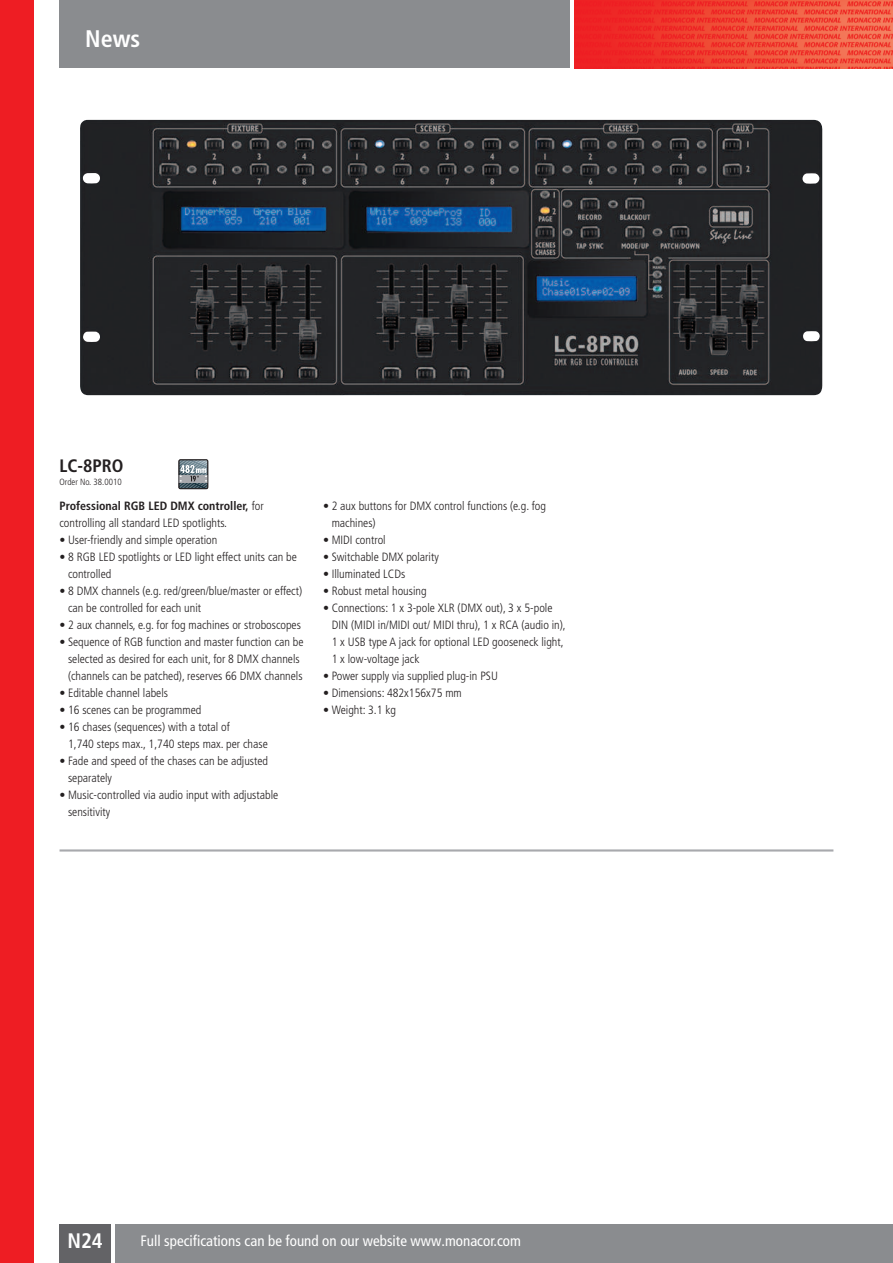
<style>
.page{position:relative;width:893px;height:1263px;background:#fff}
.page>*{position:absolute;margin:0;border:0;box-sizing:border-box;transform-origin:0 0}
.t1{font:700 condensed 24px "Frutiger LT Pro";color:#fff}
.t2{font:700 condensed 21px "Frutiger LT Pro";color:#fff}
.t3{font:700 condensed 18px "Frutiger LT Pro";color:#231f20}
.t4{font:condensed 15px "Frutiger LT Pro";color:#fff}
.t5{font:300 condensed 12px/17px "Frutiger LT Pro";color:#231f20}
.t6{font:300 condensed 9px "Frutiger LT Pro";color:#231f20}
.s1{font-weight:700}
</style>
<div class="page">
<div style="left:0;top:0;width:34px;height:1263px;background:#ee1d23"></div>
<div style="left:60px;top:0;width:510px;height:68px;background:#8a8c8f"></div>
<div style="left:115px;top:1225px;width:778px;height:38px;background:#8a8c8f"></div>
<div style="left:60px;top:1225px;width:51px;height:38px;background:#636366"></div>
<img style="left:574px;top:0;width:319px;height:68px">
<img style="left:80px;top:120px;width:743px;height:275px">
<svg style="left:179px;top:459px;width:29px;height:30px"></svg>
<hr style="left:60px;top:849px;width:773px;height:2px;background:#a8a9ad">
<h1 class="t1" style="left:85px;top:30px;width:57px">News</h1>
<h3 class="t3" style="left:60px;top:459px;width:66px">LC-8PRO</h3>
<p class="t6" style="left:60px;top:478px;width:64px">Order No. 38.0010</p>
<p class="t5" style="left:60px;top:499px;width:206px"><span class="s1">Professional RGB LED DMX controller,</span> for controlling all standard LED spotlights.</p>
<p class="t5" style="left:60px;top:533px;width:159px">• User-friendly and simple operation</p>
<p class="t5" style="left:68px;top:550px;width:230px;text-indent:-9px">• 8 RGB LED spotlights or LED light effect units can be controlled</p>
<p class="t5" style="left:68px;top:584px;width:236px;text-indent:-9px">• 8 DMX channels (e.g. red/green/blue/master or effect) can be controlled for each unit</p>
<p class="t5" style="left:60px;top:618px;width:243px">• 2 aux channels, e.g. for fog machines or stroboscopes</p>
<p class="t5" style="left:68px;top:635px;width:237px;text-indent:-9px">• Sequence of RGB function and master function can be selected as desired for each unit, for 8 DMX channels (channels can be patched), reserves 66 DMX channels</p>
<p class="t5" style="left:60px;top:686px;width:110px">• Editable channel labels</p>
<p class="t5" style="left:60px;top:703px;width:143px">• 16 scenes can be programmed</p>
<p class="t5" style="left:68px;top:720px;width:201px;text-indent:-9px">• 16 chases (sequences) with a total of<br>1,740 steps max., 1,740 steps max. per chase</p>
<p class="t5" style="left:68px;top:754px;width:202px;text-indent:-9px">• Fade and speed of the chases can be adjusted separately</p>
<p class="t5" style="left:68px;top:788px;width:212px;text-indent:-9px">• Music-controlled via audio input with adjustable sensitivity</p>
<p class="t5" style="left:332px;top:499px;width:216px;text-indent:-9px">• 2 aux buttons for DMX control functions (e.g. fog machines)</p>
<p class="t5" style="left:323px;top:533px;width:64px">• MIDI control</p>
<p class="t5" style="left:323px;top:550px;width:117px">• Switchable DMX polarity</p>
<p class="t5" style="left:323px;top:567px;width:84px">• Illuminated LCDs</p>
<p class="t5" style="left:323px;top:584px;width:105px">• Robust metal housing</p>
<p class="t5" style="left:332px;top:601px;width:236px;text-indent:-9px">• Connections: 1 x 3-pole XLR (DMX out), 3 x 5-pole DIN (MIDI in/MIDI out/ MIDI thru), 1 x RCA (audio in), 1 x USB type A jack for optional LED gooseneck light, 1 x low-voltage jack</p>
<p class="t5" style="left:323px;top:669px;width:176px">• Power supply via supplied plug-in PSU</p>
<p class="t5" style="left:323px;top:686px;width:140px">• Dimensions: 482x156x75 mm</p>
<p class="t5" style="left:323px;top:703px;width:74px">• Weight: 3.1 kg</p>
<h2 class="t2" style="left:67px;top:1233px;width:37px">N24</h2>
<p class="t4" style="left:140px;top:1235px;width:382px">Full specifications can be found on our website www.monacor.com</p>
</div>
